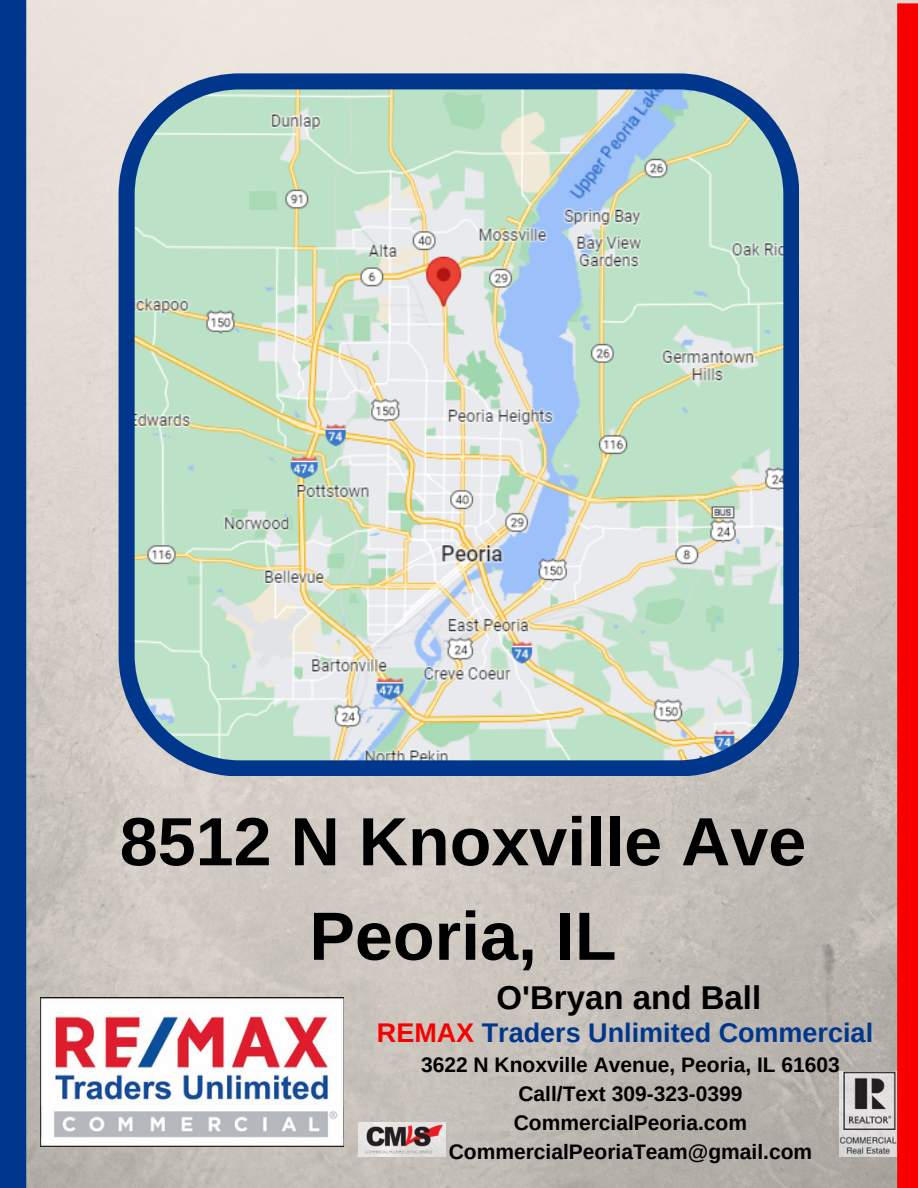
<style>
.page{position:relative;width:918px;height:1188px;background:#fff}
.page>*{position:absolute;margin:0;border:0;box-sizing:border-box;transform-origin:0 0}
.t1{font:700 68.25px/94.5px "Arimo";color:#000;text-align:center}
.t2{font:700 33px "Arimo";color:#000}
.t3{font:700 27px "Arimo";color:#00368b}
.t4{font:700 21px/29.2px "Arimo";color:#000;text-align:center}
.s1{color:#f80000}
</style>
<div class="page">
<img style="left:26px;top:0;width:892px;height:1188px">
<div style="left:0;top:0;width:26px;height:1188px;background:#00368b"></div>
<div style="left:897px;top:3px;width:21px;height:1185px;background:#f80000"></div>
<img style="left:839px;top:1072px;width:58px;height:84px">
<img style="left:359px;top:1123px;width:87px;height:33px">
<img style="left:41px;top:998px;width:302px;height:148px">
<svg style="left:119px;top:73px;width:680px;height:703px"></svg>
<h1 class="t1" style="left:120px;top:794px;width:688px">8512 N Knoxville Ave<br>Peoria, IL</h1>
<h2 class="t2" style="left:497px;top:979px;width:266px">O'Bryan and Ball</h2>
<p class="t3" style="left:377px;top:1018px;width:498px"><span class="s1">REMAX</span> Traders Unlimited Commercial</p>
<p class="t4" style="left:421px;top:1050px;width:420px">3622 N Knoxville Avenue, Peoria, IL 61603<br>Call/Text 309-323-0399<br>CommercialPeoria.com<br>CommercialPeoriaTeam@gmail.com</p>
</div>
